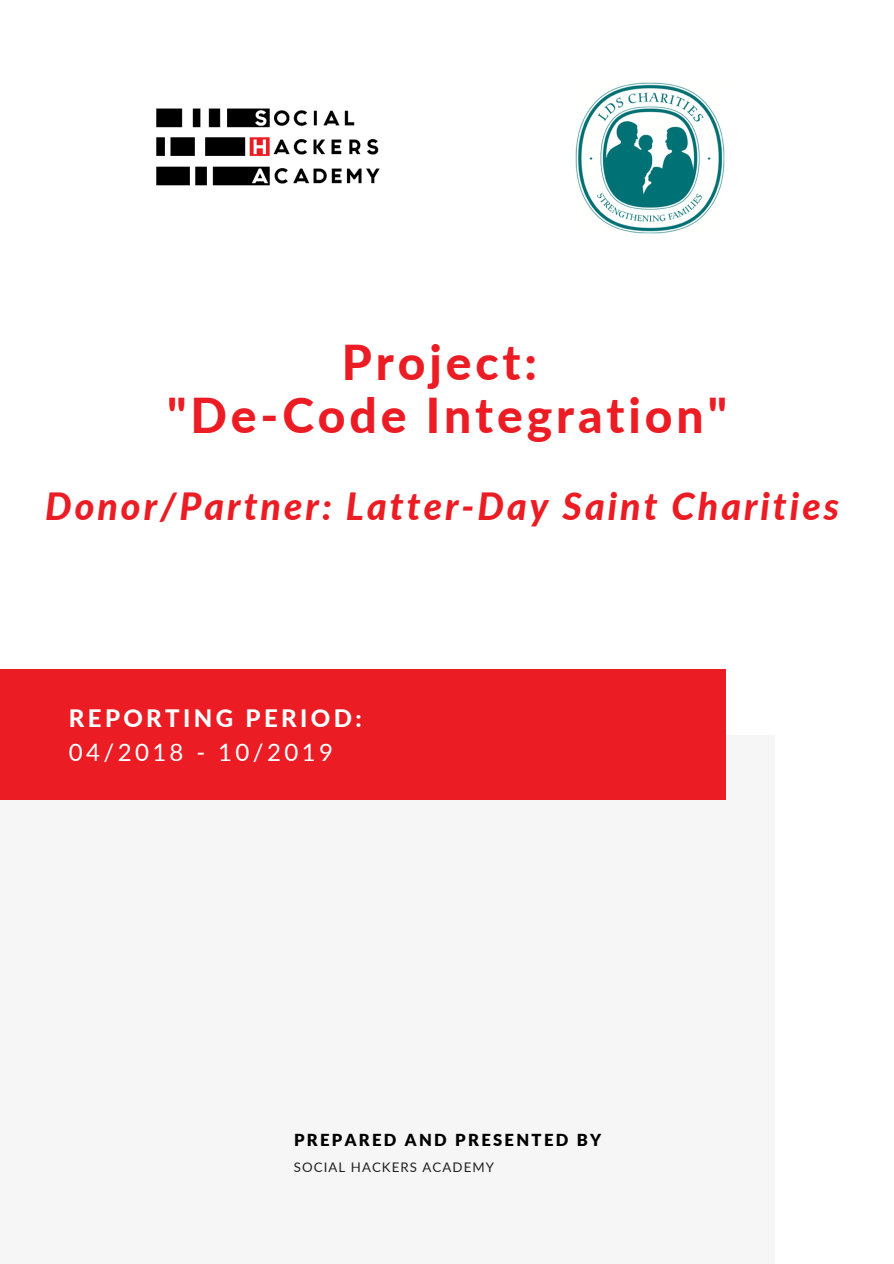
<style>
.page{position:relative;width:894px;height:1264px;background:#fff}
.page>*{position:absolute;margin:0;border:0;box-sizing:border-box;transform-origin:0 0}
.t1{font:800 48px/53.6px "Lato";letter-spacing:.08em;color:#eb1c24;text-align:center}
.t2{font:italic 800 37.5px "Lato";letter-spacing:.08em;color:#eb1c24}
.t3{font:800 24px "Lato";letter-spacing:.14em;color:#fff}
.t4{font:24px "Lato";letter-spacing:.14em;color:#fff}
.t5{font:900 16.5px "Lato";letter-spacing:.14em;color:#000}
.t6{font:13.2px "Lato";letter-spacing:.08em;color:#222}
</style>
<div class="page">
<div style="left:0;top:0;width:893px;height:1263px;background:#f6f6f6"></div>
<div style="left:774px;top:0;width:119px;height:1263px;background:#fff"></div>
<div style="left:0;top:0;width:885px;height:120px;background:#fff"></div>
<div style="left:0;top:104px;width:893px;height:630px;background:#fff"></div>
<div style="left:0;top:669px;width:725px;height:131px;background:#eb1c24"></div>
<img style="left:156px;top:108px;width:224px;height:78px">
<img style="left:575px;top:82px;width:150px;height:152px">
<p class="t1" style="left:167px;top:334px;width:561px">Project:<br>"De-Code Integration"</p>
<p class="t2" style="left:45px;top:483px;width:795px">Donor/Partner: Latter-Day Saint Charities</p>
<p class="t3" style="left:69px;top:703px;width:294px">REPORTING PERIOD:</p>
<p class="t4" style="left:69px;top:737px;width:265px">04/2018 - 10/2019</p>
<p class="t5" style="left:294px;top:1129px;width:309px">PREPARED AND PRESENTED BY</p>
<p class="t6" style="left:294px;top:1158px;width:201px">SOCIAL HACKERS ACADEMY</p>
</div>
